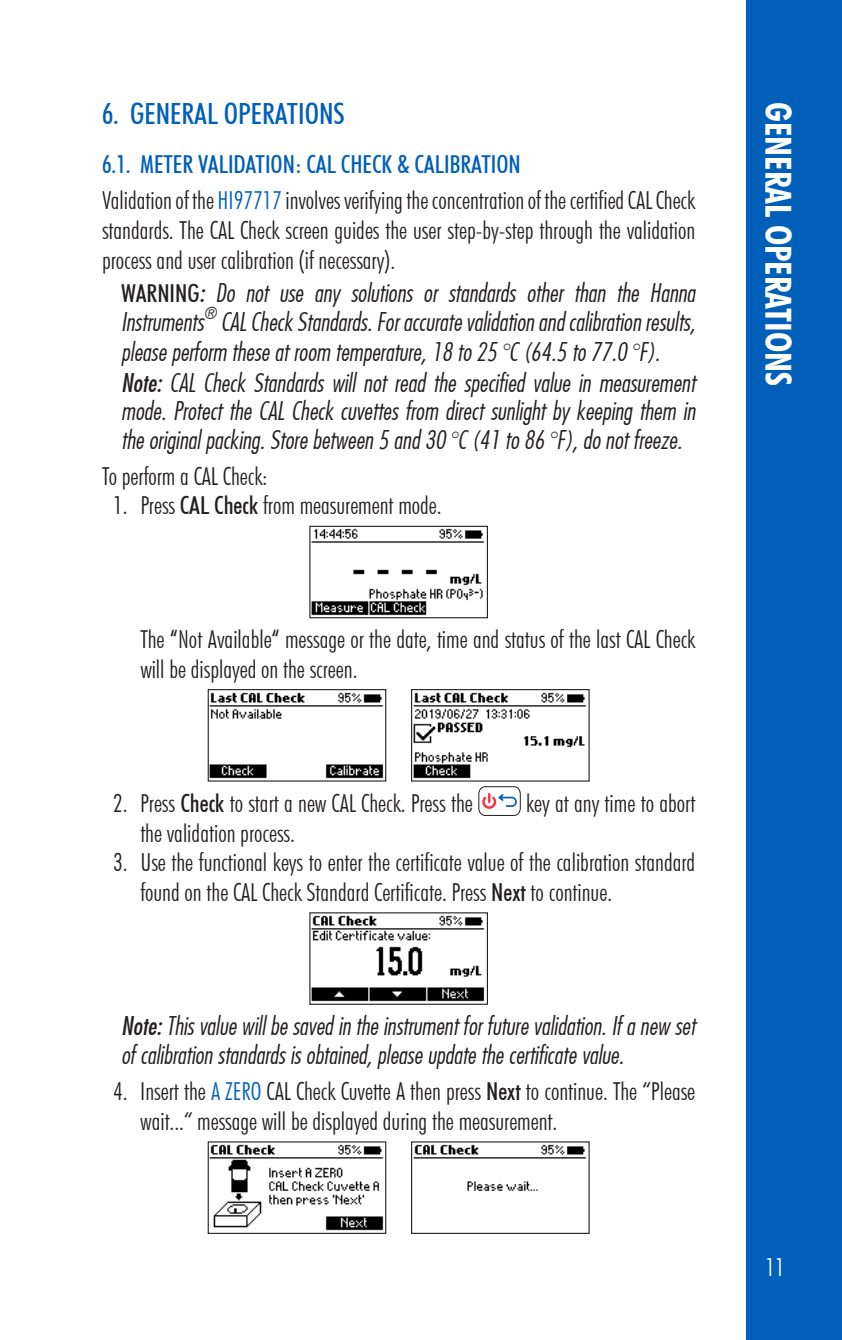
<style>
.page{position:relative;width:842px;height:1340px;background:#fff}
.page>*{position:absolute;margin:0;border:0;box-sizing:border-box;transform-origin:0 0}
.t1{font:700 condensed 36px "Futura BT";color:#fff}
.t2{font:500 condensed 29.25px "Futura BT";color:#005fb9}
.t3{font:300 condensed 24.75px/29.7px "Futura BT";color:#231f20}
.t4{font:24.75px/29.7px "Futura Lt Cn BT Italic";color:#231f20}
.t5{font:300 condensed 24.75px "Futura BT";color:#fff}
.t6{font:16.2px "Futura Lt Cn BT Italic";color:#231f20}
.s1{font-weight:500;color:#005fb9}
.s2{color:#005fb9}
.s3{font-family:"Futura BT";font-weight:500;font-stretch:condensed}
.s4{font-family:"Futura Md Cn BT Italic"}
.s5{font-family:"Futura BT";font-weight:300;font-stretch:condensed}
.s6{font-weight:500}
</style>
<div class="page">
<div style="left:746px;top:0;width:96px;height:1339px;background:#005fb9"></div>
<img style="left:311px;top:528px;width:174px;height:88px">
<div style="left:309px;top:526px;width:179px;height:92px;border:1px solid #231f20"></div>
<img style="left:210px;top:692px;width:174px;height:87px">
<div style="left:208px;top:689px;width:178px;height:92px;border:1px solid #231f20"></div>
<img style="left:413px;top:692px;width:174px;height:87px">
<div style="left:411px;top:689px;width:179px;height:92px;border:1px solid #231f20"></div>
<svg style="left:479px;top:786px;width:41px;height:29px"></svg>
<img style="left:311px;top:915px;width:174px;height:87px">
<img style="left:210px;top:1144px;width:174px;height:87px">
<div style="left:208px;top:1141px;width:178px;height:92px;border:1px solid #231f20"></div>
<img style="left:413px;top:1144px;width:174px;height:47px">
<p class="t2" style="left:102px;top:96px;width:244px">6. GENERAL OPERATIONS</p>
<p class="t3" style="left:102px;top:146px;width:595px;line-height:36px"><span class="s1">6.1. METER VALIDATION: CAL CHECK &amp; CALIBRATION<br></span>Validation of the <span class="s2">HI97717</span> involves verifying the concentration of the certified CALCheck</p>
<p class="t3" style="left:102px;top:215px;width:595px">standards. The CAL Check screen guides the user step-by-step through the validation process and user calibration (if necessary).</p>
<p class="t4" style="left:121px;top:277px;width:576px"><span class="s3">WARNING</span><span class="s4">:</span> Do not use any solutions or standards other than the Hanna<br>Instruments</p>
<p class="t6" style="left:204px;top:303px;width:14px">®</p>
<p class="t4" style="left:121px;top:306px;width:575px;line-height:30.6px;text-indent:100px">CAL Check Standards. For accurate validation and calibration results, please perform these at room temperature, 18 to 25 <span class="s5">°</span>C (64.5 to 77.0 <span class="s5">°</span>F).<br><span class="s4">Note:</span> CAL Check Standards will not read the specified value in measurement</p>
<p class="t4" style="left:121px;top:397px;width:576px;line-height:28.1px">mode. Protect the CAL Check cuvettes from direct sunlight by keeping them in the original packing. Store between 5 and 30 <span class="s5">°</span>C (41 to 86 <span class="s5">°</span>F), do not freeze.</p>
<p class="t3" style="left:102px;top:461px;width:167px">To perform a CAL Check:</p>
<p class="t3" style="left:113px;top:490px;width:330px">1. Press <span class="s6">CAL Check</span> from measurement mode.</p>
<p class="t3" style="left:140px;top:624px;width:556px">The <span class="s6">“</span>Not Available<span class="s6">“</span> message or the date, time and status of the last CAL Check will be displayed on the screen.</p>
<p class="t3" style="left:113px;top:788px;width:361px">2. Press <span class="s6">Check</span> to start a new CAL Check. Press the</p>
<p class="t3" style="left:526px;top:788px;width:171px">key at any time to abort</p>
<p class="t3" style="left:140px;top:817px;width:156px">the validation process.</p>
<p class="t3" style="left:140px;top:847px;width:556px;text-indent:-27px">3. Use the functional keys to enter the certificate value of the calibration standard found on the CAL Check Standard Certificate. Press <span class="s6">Next</span> to continue.</p>
<p class="t4" style="left:121px;top:1010px;width:576px"><span class="s4">Note:</span> This value will be saved in the instrument for future validation. If a new set of calibration standards is obtained, please update the certificate value.</p>
<p class="t3" style="left:140px;top:1076px;width:556px;text-indent:-27px">4. Insert the <span class="s2">A ZERO</span> CAL Check Cuvette A then press <span class="s6">Next</span> to continue. The “Please wait...“ message will be displayed during the measurement.</p>
<h1 class="t1" style="left:800px;top:102px;width:285px;rotate:90deg">GENERAL OPERATIONS</h1>
<p class="t5" style="left:765px;top:1252px;width:21px">11</p>
</div>
